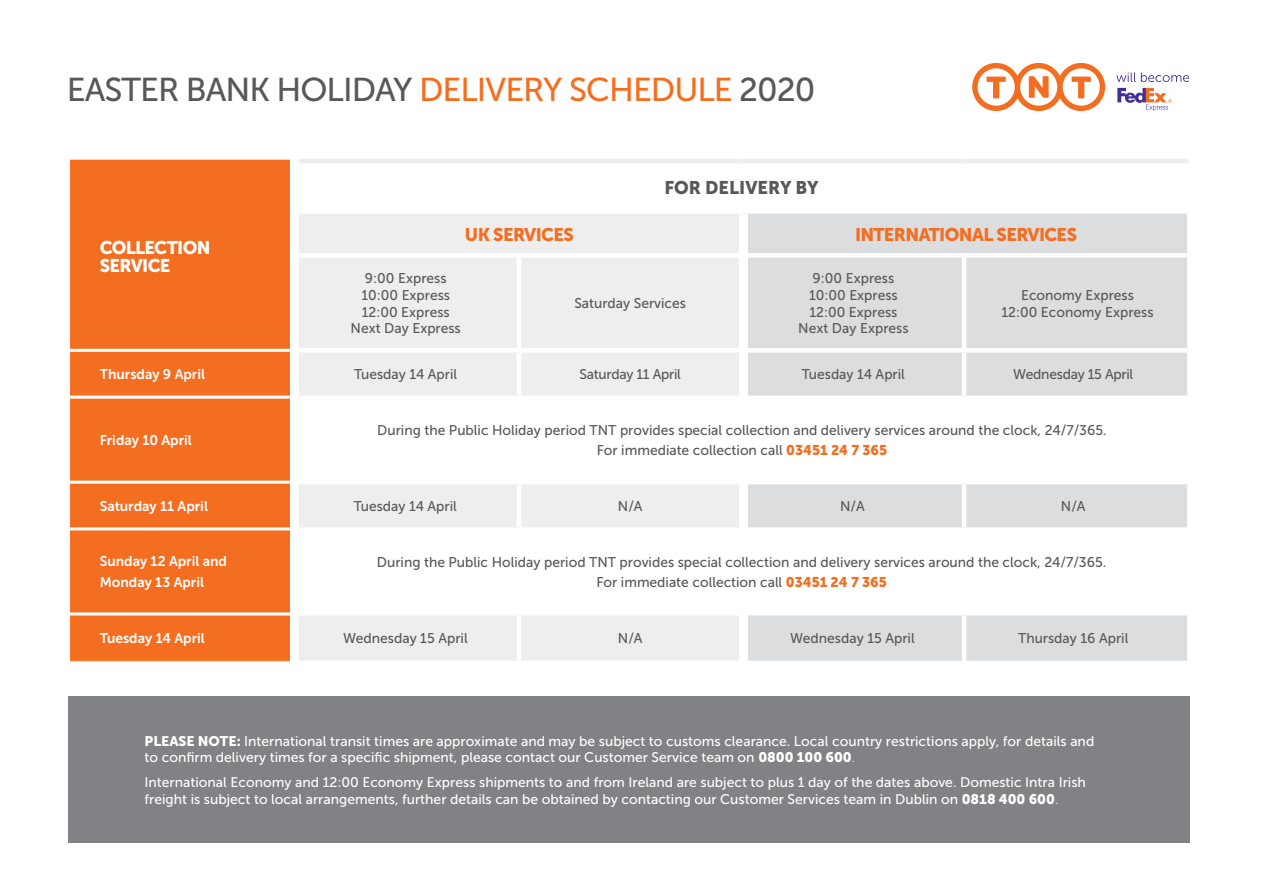
<style>
.page{position:relative;width:1263px;height:893px;background:#fff}
.page>*{position:absolute;margin:0;border:0;box-sizing:border-box;transform-origin:0 0}
.t1{font:33px "Museo Sans 500";letter-spacing:-.03em;color:#57585a}
.t2{font:18.3px "Museo Sans 900";letter-spacing:-.035em;color:#f36e21}
.t3{font:18.3px/18px "Museo Sans 900";letter-spacing:-.035em;color:#fff}
.t4{font:18.3px "Museo Sans 900";color:#57585a}
.t5{font:14.1px/17px "Museo Sans 500";color:#57585a;text-align:center}
.t6{font:14.1px "Museo Sans 700";color:#fff}
.t7{font:14.1px "Museo Sans 500";letter-spacing:-.02em;color:#57585a}
.t8{font:13.8px/16.5px "Museo Sans 500";color:#fff}
.s1{color:#f36e21}
.s2{font-family:"Museo Sans 900";color:#f36e21}
.s3{font-family:"Museo Sans 900"}
.s4{font-family:"Museo Sans 300"}
</style>
<div class="page">
<div style="left:70px;top:163px;width:220px;height:497px;background:#f36e21"></div>
<svg style="left:299px;top:214px;width:440px;height:447px;fill:#eeeeef"></svg>
<svg style="left:748px;top:214px;width:439px;height:447px;fill:#dcdddf"></svg>
<hr style="left:70px;top:349px;width:222px;height:3px;background:#fff">
<hr style="left:70px;top:396px;width:224px;height:3px;background:#fff">
<hr style="left:70px;top:481px;width:224px;height:3px;background:#fff">
<hr style="left:294px;top:480px;width:225px;height:4px;background:#fff">
<hr style="left:519px;top:480px;width:224px;height:4px;background:#fff">
<hr style="left:743px;top:480px;width:221px;height:4px;background:#fff">
<hr style="left:964px;top:480px;width:223px;height:4px;background:#fff">
<hr style="left:70px;top:160px;width:224px;height:3px;background:#f36e21">
<hr style="left:70px;top:660px;width:226px;height:1px;background:#f36e21">
<hr style="left:294px;top:396px;width:225px;height:3px;background:#fff">
<hr style="left:519px;top:396px;width:224px;height:3px;background:#fff">
<hr style="left:743px;top:396px;width:221px;height:3px;background:#fff">
<hr style="left:964px;top:396px;width:223px;height:3px;background:#fff">
<hr style="left:70px;top:527px;width:223px;height:3px;background:#fff">
<hr style="left:296px;top:527px;width:223px;height:3px;background:#fff">
<hr style="left:519px;top:527px;width:224px;height:3px;background:#fff">
<hr style="left:743px;top:527px;width:221px;height:3px;background:#fff">
<hr style="left:964px;top:527px;width:223px;height:3px;background:#fff">
<hr style="left:70px;top:612px;width:223px;height:3px;background:#fff">
<hr style="left:296px;top:612px;width:223px;height:3px;background:#fff">
<hr style="left:519px;top:612px;width:224px;height:3px;background:#fff">
<hr style="left:743px;top:612px;width:221px;height:3px;background:#fff">
<hr style="left:964px;top:612px;width:223px;height:3px;background:#fff">
<hr style="left:294px;top:159px;width:225px;height:4px;background:#eeeeef">
<hr style="left:519px;top:159px;width:224px;height:4px;background:#eeeeef">
<hr style="left:743px;top:159px;width:221px;height:4px;background:#eeeeef">
<hr style="left:964px;top:159px;width:224px;height:4px;background:#eeeeef">
<hr style="left:517px;top:258px;width:4px;height:90px;background:#fff">
<hr style="left:517px;top:353px;width:4px;height:43px;background:#fff">
<hr style="left:517px;top:484px;width:4px;height:43px;background:#fff">
<hr style="left:517px;top:615px;width:4px;height:46px;background:#fff">
<hr style="left:962px;top:258px;width:4px;height:90px;background:#fff">
<hr style="left:962px;top:353px;width:4px;height:43px;background:#fff">
<hr style="left:962px;top:484px;width:4px;height:43px;background:#fff">
<hr style="left:962px;top:615px;width:4px;height:46px;background:#fff">
<div style="left:297px;top:253px;width:222px;height:5px;background:#fff"></div>
<div style="left:519px;top:253px;width:224px;height:5px;background:#fff"></div>
<div style="left:743px;top:253px;width:221px;height:5px;background:#fff"></div>
<div style="left:964px;top:253px;width:223px;height:5px;background:#fff"></div>
<div style="left:297px;top:348px;width:222px;height:5px;background:#fff"></div>
<div style="left:519px;top:348px;width:224px;height:5px;background:#fff"></div>
<div style="left:743px;top:348px;width:221px;height:5px;background:#fff"></div>
<div style="left:964px;top:348px;width:223px;height:5px;background:#fff"></div>
<div style="left:68px;top:696px;width:1121px;height:147px;background:#808285"></div>
<div style="left:291px;top:154px;width:8px;height:512px;background:#fff"></div>
<svg style="left:1116px;top:73px;width:73px;height:9px"></svg>
<svg style="left:972px;top:63px;width:133px;height:48px"></svg>
<svg style="left:1117px;top:88px;width:55px;height:23px"></svg>
<p class="t1" style="left:67px;top:72px;width:750px">EASTER BANK HOLIDAY <span class="s1">DELIVERY SCHEDULE</span> 2020</p>
<p class="t3" style="left:100px;top:238px;width:112px">COLLECTION<br>SERVICE</p>
<p class="t4" style="left:664px;top:177px;width:156px">FOR DELIVERY BY</p>
<p class="t2" style="left:465px;top:224px;width:110px">UK SERVICES</p>
<p class="t2" style="left:855px;top:224px;width:224px">INTERNATIONAL SERVICES</p>
<p class="t5" style="left:351px;top:269px;width:112px">9:00 Express<br>10:00 Express<br>12:00 Express<br>Next Day Express</p>
<p class="t5" style="left:574px;top:295px;width:113px">Saturday Services</p>
<p class="t5" style="left:798px;top:269px;width:112px">9:00 Express<br>10:00 Express<br>12:00 Express<br>Next Day Express</p>
<p class="t5" style="left:1001px;top:286px;width:154px">Economy Express<br>12:00 Economy Express</p>
<p class="t6" style="left:100px;top:366px;width:107px">Thursday 9 April</p>
<p class="t5" style="left:354px;top:366px;width:104px">Tuesday 14 April</p>
<p class="t7" style="left:580px;top:366px;width:103px">Saturday 11 April</p>
<p class="t5" style="left:802px;top:366px;width:104px">Tuesday 14 April</p>
<p class="t7" style="left:1013px;top:366px;width:121px">Wednesday 15 April</p>
<p class="t6" style="left:100px;top:432px;width:94px">Friday 10 April</p>
<p class="t5" style="left:377px;top:422px;width:731px">During the Public Holiday period TNT provides special collection and delivery services around the clock, 24/7/365.</p>
<p class="t5" style="left:597px;top:441px;width:292px">For immediate collection call <span class="s2">03451 24 7 365</span></p>
<p class="t6" style="left:100px;top:498px;width:110px">Saturday 11 April</p>
<p class="t5" style="left:354px;top:497px;width:104px">Tuesday 14 April</p>
<p class="t5" style="left:618px;top:497px;width:26px">N/A</p>
<p class="t5" style="left:840px;top:497px;width:26px">N/A</p>
<p class="t5" style="left:1061px;top:497px;width:26px">N/A</p>
<p class="t6" style="left:100px;top:553px;width:129px">Sunday 12 April and</p>
<p class="t6" style="left:100px;top:574px;width:106px">Monday 13 April</p>
<p class="t5" style="left:377px;top:553px;width:731px">During the Public Holiday period TNT provides special collection and delivery services around the clock, 24/7/365.</p>
<p class="t5" style="left:596px;top:573px;width:292px">For immediate collection call <span class="s2">03451 24 7 365</span></p>
<p class="t6" style="left:100px;top:630px;width:107px">Tuesday 14 April</p>
<p class="t5" style="left:343px;top:629px;width:126px">Wednesday 15 April</p>
<p class="t5" style="left:618px;top:629px;width:26px">N/A</p>
<p class="t5" style="left:790px;top:629px;width:126px">Wednesday 15 April</p>
<p class="t5" style="left:1018px;top:629px;width:112px">Thursday 16 April</p>
<p class="t8" style="left:145px;top:733px;width:951px"><span class="s3">PLEASE NOTE:</span> International transit times are approximate and may be subject to customs clearance. Local country restrictions apply, for details and to confirm delivery times for a specific shipment, please contact our Customer Service team on <span class="s3">0800 100 600</span><span class="s4">.</span></p>
<p class="t8" style="left:145px;top:774px;width:943px">International Economy and 12:00 Economy Express shipments to and from Ireland are subject to plus 1 day of the dates above. Domestic Intra Irish freight is subject to local arrangements, further details can be obtained by contacting our Customer Services team in Dublin on <span class="s3">0818 400 600</span><span class="s4">.</span></p>
</div>
